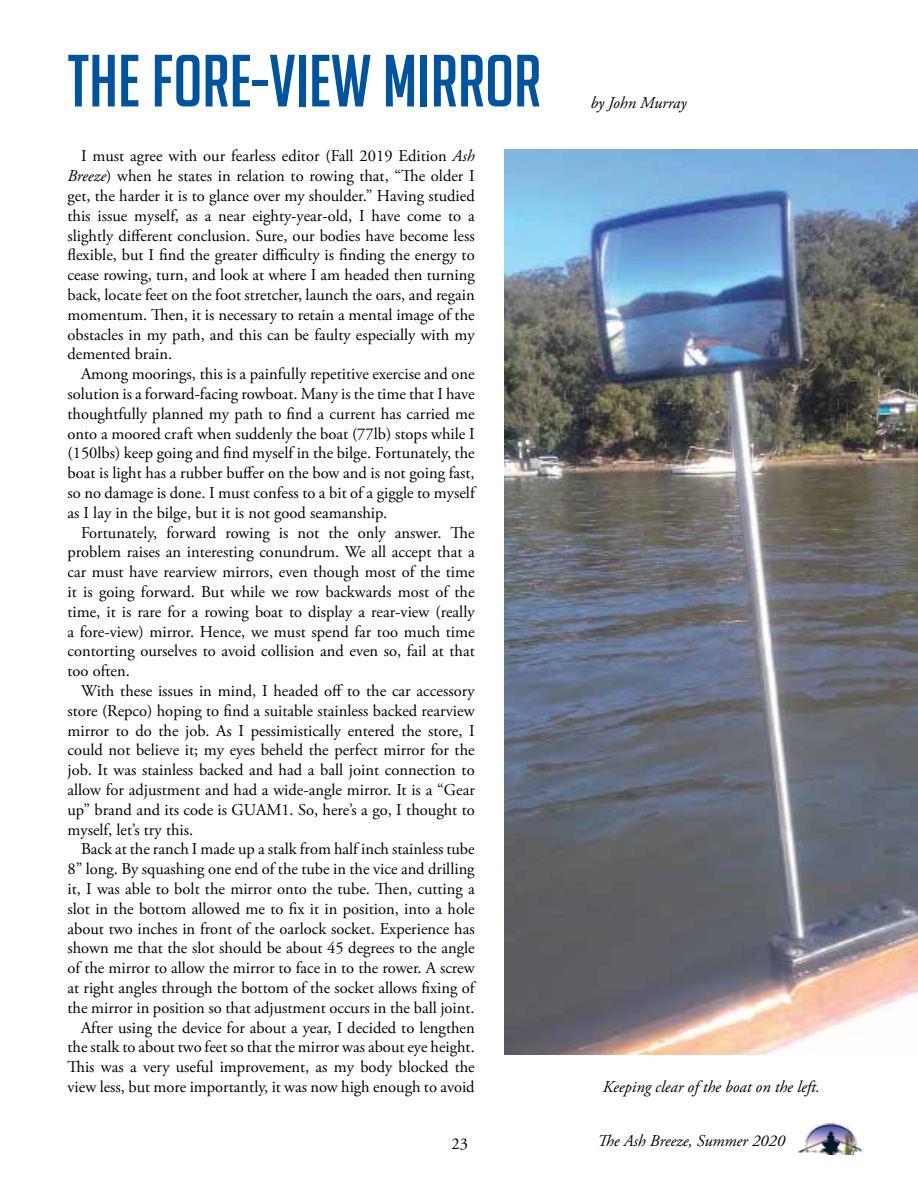
<style>
.page{position:relative;width:918px;height:1188px;background:#fff}
.page>*{position:absolute;margin:0;border:0;box-sizing:border-box;transform-origin:0 0}
.t1{font:72px "Big Noodle Titling";color:#00539f}
.t2{font:16.5px/19.8px "Adobe Garamond Pro";color:#000;text-align:justify}
.t3{font:italic 16.5px "Adobe Garamond Pro";color:#000}
.s1{font-style:italic}
</style>
<div class="page">
<img style="left:798px;top:1123px;width:66px;height:31px">
<img style="left:505px;top:150px;width:413px;height:904px">
<h1 class="t1" style="left:68px;top:42px;width:475px">THE FORE-VIEW MIRROR</h1>
<p class="t2" style="left:68px;top:147px;width:409px;text-indent:13px">I must agree with our fearless editor (Fall 2019 Edition <span class="s1">Ash Breeze</span>) when he states in relation to rowing that, “The older I get, the harder it is to glance over my shoulder.” Having studied this issue myself, as a near eighty-year-old, I have come to a slightly different conclusion. Sure, our bodies have become less flexible, but I find the greater difficulty is finding the energy to cease rowing, turn, and look at where I am headed then turning back, locate feet on the foot stretcher, launch the oars, and regain momentum. Then, it is necessary to retain a mental image of the obstacles in my path, and this can be faulty especially with my demented brain.</p>
<p class="t2" style="left:68px;top:365px;width:409px;text-indent:13px">Among moorings, this is a painfully repetitive exercise and one solution is a forward-facing rowboat. Many is the time that I have thoughtfully planned my path to find a current has carried me onto a moored craft when suddenly the boat (77lb) stops while I (150lbs) keep going and find myself in the bilge. Fortunately, the boat is light has a rubber buffer on the bow and is not going fast, so no damage is done. I must confess to a bit of a giggle to myself as I lay in the bilge, but it is not good seamanship.</p>
<p class="t2" style="left:68px;top:523px;width:409px;text-indent:13px">Fortunately, forward rowing is not the only answer. The problem raises an interesting conundrum. We all accept that a car must have rearview mirrors, even though most of the time it is going forward. But while we row backwards most of the time, it is rare for a rowing boat to display a rear-view (really a fore-view) mirror. Hence, we must spend far too much time contorting ourselves to avoid collision and even so, fail at that too often.</p>
<p class="t2" style="left:68px;top:682px;width:409px;text-indent:13px">With these issues in mind, I headed off to the car accessory store (Repco) hoping to find a suitable stainless backed rearview mirror to do the job. As I pessimistically entered the store, I could not believe it; my eyes beheld the perfect mirror for the job. It was stainless backed and had a ball joint connection to allow for adjustment and had a wide-angle mirror. It is a “Gear up” brand and its code is GUAM1. So, here’s a go, I thought to myself, let’s try this.</p>
<p class="t2" style="left:68px;top:840px;width:409px;text-align:right">Back at the ranch I made up a stalk from half inch stainless tube 8” long. By squashing one end of the tube in the vice and drilling it, I was able to bolt the mirror onto the tube. Then, cutting a slot in the bottom allowed me to fix it in position, into a hole about two inches in front of the oarlock socket. Experience has shown me that the slot should be about 45 degrees to the angle of the mirror to allow the mirror to face in to the rower. A screw at right angles through the bottom of the socket allows fixing of the mirror in position so that adjustment occurs in the ball joint.<br>After using the device for about a year, I decided to lengthen the stalk to about two feet so that the mirror was about eye height.<br>This was a very useful improvement, as my body blocked the view less, but more importantly, it was now high enough to avoid</p>
<p class="t3" style="left:590px;top:92px;width:97px">by John Murray</p>
<p class="t3" style="left:603px;top:1077px;width:219px">Keeping clear of the boat on the left.</p>
<p class="t2" style="left:451px;top:1134px;width:18px">23</p>
<p class="t3" style="left:597px;top:1131px;width:189px">The Ash Breeze, Summer 2020</p>
</div>
